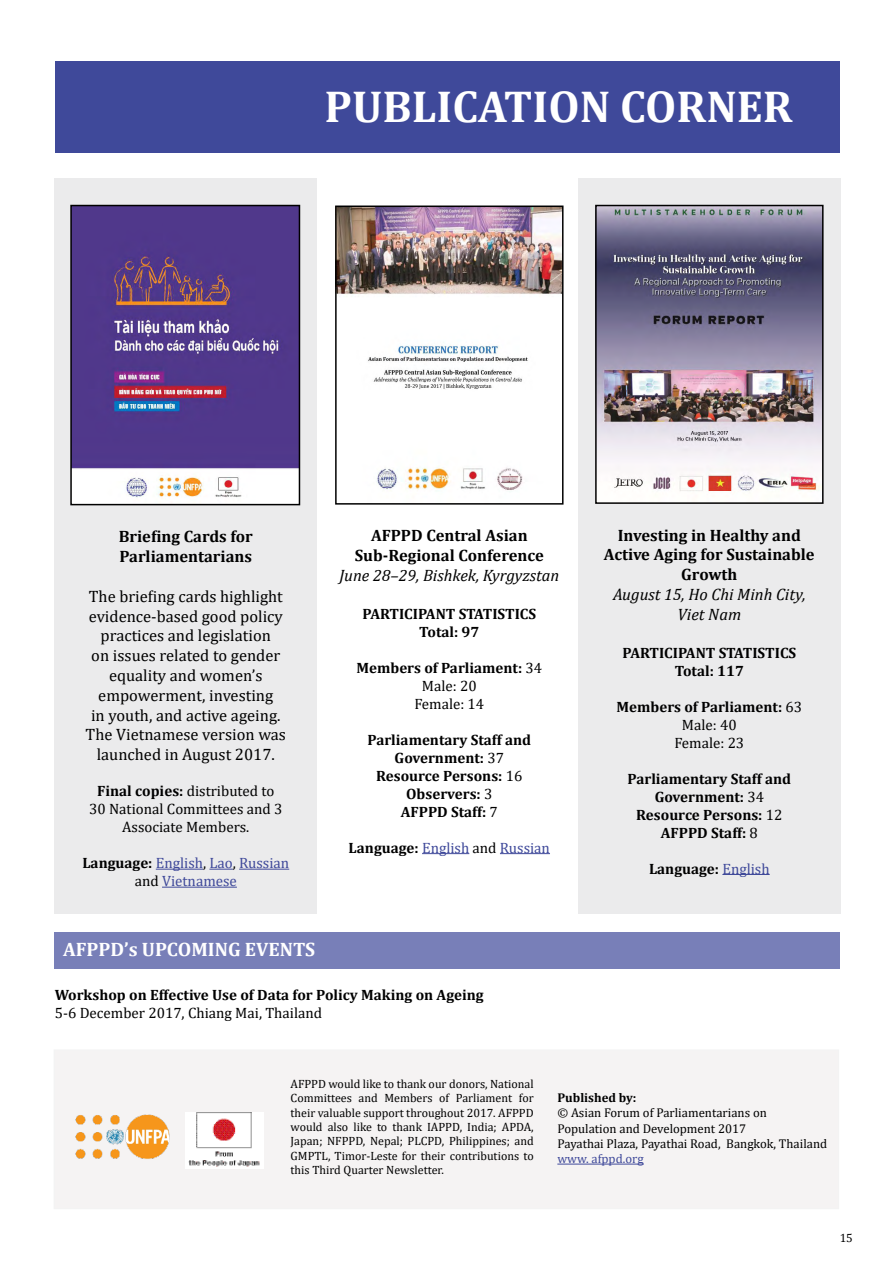
<style>
.page{position:relative;width:893px;height:1263px;background:#fff}
.page>*{position:absolute;margin:0;border:0;box-sizing:border-box;transform-origin:0 0}
.t1{font:700 45px "Cambria";color:#fff}
.t2{font:700 19.5px "Cambria";color:#fff}
.t3{font:16.5px/19.8px "Cambria";color:#000;text-align:center}
.t4{font:700 16.5px/19.8px "Cambria";color:#000;text-align:center}
.t5{font:italic 16.5px/19.8px "Cambria";color:#000;text-align:center}
.t6{font:700 15px/18px "Cambria";color:#000;text-align:center}
.t7{font:15px/18px "Cambria";color:#000;text-align:center}
.t8{font:15px/18px "Cambria";color:#3f499a;text-align:center}
.t9{font:12.75px/15.3px "Cambria";color:#000}
.t10{font:12.75px "Cambria";color:#3f499a}
.t11{font:700 12.75px "Cambria";color:#000}
.t12{font:12px/14.4px "Cambria";color:#000;text-align:justify}
.s1{font-weight:700}
.s2{font-weight:700;color:#000}
.s3{color:#000}
.s4{font-weight:400}
.s5{font-weight:400;color:#3f499a}
</style>
<div class="page">
<div style="left:578px;top:178px;width:263px;height:735px;background:#ebebec"></div>
<div style="left:54px;top:178px;width:262px;height:735px;background:#ebebec"></div>
<div style="left:55px;top:61px;width:785px;height:92px;background:#3f499a"></div>
<div style="left:54px;top:1050px;width:785px;height:159px;background:#f5f3f3"></div>
<hr style="left:557px;top:1164px;width:87px;height:1px;background:#3f499a">
<img style="left:75px;top:1114px;width:95px;height:45px">
<img style="left:185px;top:1113px;width:79px;height:55px">
<div style="left:54px;top:932px;width:786px;height:37px;background:#787fb8"></div>
<hr style="left:422px;top:853px;width:47px;height:1px;background:#3f499a">
<hr style="left:500px;top:853px;width:50px;height:1px;background:#3f499a">
<img style="left:338px;top:209px;width:222px;height:281px">
<div style="left:335px;top:206px;width:228px;height:299px;border:2px solid #000"></div>
<hr style="left:156px;top:869px;width:47px;height:1px;background:#3f499a">
<svg style="left:209px;top:869px;width:24px;height:1px"></svg>
<hr style="left:239px;top:869px;width:50px;height:1px;background:#3f499a">
<hr style="left:162px;top:887px;width:75px;height:1px;background:#3f499a">
<img style="left:73px;top:208px;width:224px;height:294px">
<div style="left:70px;top:205px;width:230px;height:300px;border:2px solid #000"></div>
<hr style="left:722px;top:874px;width:48px;height:1px;background:#3f499a">
<img style="left:598px;top:208px;width:223px;height:293px">
<div style="left:595px;top:205px;width:229px;height:299px;border:2px solid #000"></div>
<h1 class="t1" style="left:324px;top:75px;width:470px">PUBLICATION CORNER</h1>
<p class="t4" style="left:119px;top:526px;width:136px;text-align:left">Briefing Cards for<br>Parliamentarians</p>
<p class="t3" style="left:86px;top:586px;width:202px">The briefing cards highlight evidence-based good policy practices and legislation<br>on issues related to gender equality and women’s empowerment, investing<br>in youth, and active ageing.<br>The Vietnamese version was launched in August 2017.</p>
<p class="t7" style="left:89px;top:782px;width:195px"><span class="s1">Final copies:</span> distributed to<br>30 National Committees and 3<br>Associate Members.</p>
<p class="t8" style="left:82px;top:854px;width:208px"><span class="s2">Language:</span> English<span class="s3">,</span> Lao<span class="s3">,</span> Russian <span class="s3">and</span> Vietnamese</p>
<h2 class="t2" style="left:63px;top:936px;width:254px">AFPPD’s UPCOMING EVENTS</h2>
<p class="t4" style="left:355px;top:525px;width:190px">AFPPD Central Asian<br>Sub-Regional Conference</p>
<p class="t5" style="left:339px;top:565px;width:221px">June 28–29, Bishkek, Kyrgyzstan</p>
<p class="t6" style="left:362px;top:604px;width:175px">PARTICIPANT STATISTICS<br>Total: 97</p>
<p class="t6" style="left:356px;top:658px;width:187px">Members of Parliament: <span class="s4">34<br>Male: 20<br>Female: 14</span></p>
<p class="t6" style="left:368px;top:730px;width:165px">Parliamentary Staff and<br>Government: <span class="s4">37<br></span>Resource Persons: <span class="s4">16<br></span>Observers: <span class="s4">3<br></span>AFPPD Staff: <span class="s4">7</span></p>
<p class="t8" style="left:349px;top:838px;width:203px"><span class="s2">Language:</span> English <span class="s3">and</span> Russian</p>
<p class="t6" style="left:55px;top:985px;width:430px">Workshop on Effective Use of Data for Policy Making on Ageing</p>
<p class="t7" style="left:55px;top:1003px;width:269px">5-6 December 2017, Chiang Mai, Thailand</p>
<p class="t4" style="left:604px;top:524px;width:212px">Investing in Healthy and<br>Active Aging for Sustainable<br>Growth</p>
<p class="t5" style="left:613px;top:584px;width:194px">August 15, Ho Chi Minh City,<br>Viet Nam</p>
<p class="t6" style="left:622px;top:643px;width:175px">PARTICIPANT STATISTICS<br>Total: 117</p>
<p class="t6" style="left:616px;top:697px;width:187px">Members of Parliament: <span class="s4">63<br>Male: 40<br>Female: 23</span></p>
<p class="t6" style="left:628px;top:769px;width:165px">Parliamentary Staff and<br>Government: <span class="s4">34<br></span>Resource Persons: <span class="s4">12<br></span>AFPPD Staff: <span class="s4">8</span></p>
<p class="t6" style="left:649px;top:859px;width:122px">Language: <span class="s5">English</span></p>
<p class="t12" style="left:291px;top:1076px;width:245px">AFPPD would like to thank our donors, National Committees and Members of Parliament for their valuable support throughout 2017. AFPPD would also like to thank IAPPD, India; APDA, Japan; NFPPD, Nepal; PLCPD, Philippines; and GMPTL, Timor-Leste for their contributions to this Third Quarter Newsletter.</p>
<p class="t11" style="left:557px;top:1089px;width:81px">Published by:</p>
<p class="t9" style="left:557px;top:1105px;width:271px">© Asian Forum of Parliamentarians on<br>Population and Development 2017<br>Payathai Plaza, Payathai Road, Bangkok, Thailand</p>
<p class="t10" style="left:557px;top:1151px;width:88px">www. afppd.org</p>
<p class="t12" style="left:840px;top:1231px;width:15px">15</p>
</div>
